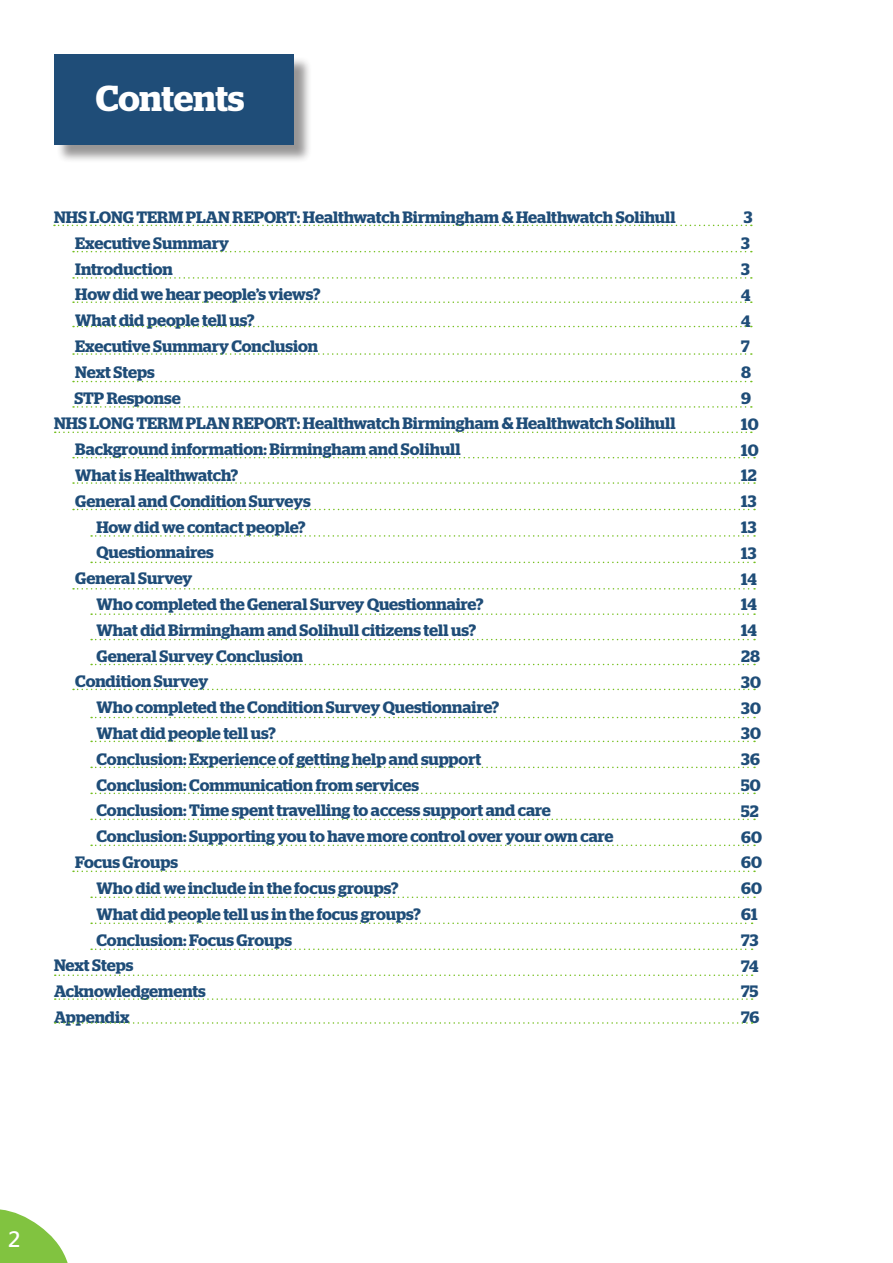
<style>
.page{position:relative;width:893px;height:1263px;background:#fff}
.page>*{position:absolute;margin:0;border:0;box-sizing:border-box;transform-origin:0 0}
.Heading_1{font:600 36px "Stag";letter-spacing:-.005em;color:#fff}
.t1{font:22.5px "Stag Sans";color:#fff}
.Heading_3{font:600 16.5px/25.8px "Stag";color:#1f4d78}
.Paragraph_Style_4{font:600 16.5px "Stag";color:#1f4d78}
</style>
<div class="page">
<svg style="left:0;top:1209px;width:68px;height:54px"></svg>
<div style="left:56px;top:56px;width:256px;height:107px;background:#231f20;opacity:.47"></div>
<div style="left:54px;top:54px;width:239px;height:91px;background:#1f4d78"></div>
<svg style="left:54px;top:225px;width:698px;height:1px"></svg>
<svg style="left:73px;top:251px;width:679px;height:1px"></svg>
<svg style="left:73px;top:277px;width:679px;height:2px"></svg>
<svg style="left:73px;top:301px;width:679px;height:2px"></svg>
<svg style="left:73px;top:326px;width:679px;height:1px"></svg>
<svg style="left:73px;top:353px;width:679px;height:2px"></svg>
<svg style="left:73px;top:381px;width:679px;height:1px"></svg>
<svg style="left:73px;top:406px;width:679px;height:2px"></svg>
<svg style="left:55px;top:431px;width:697px;height:2px"></svg>
<svg style="left:73px;top:457px;width:682px;height:1px"></svg>
<svg style="left:73px;top:482px;width:682px;height:2px"></svg>
<svg style="left:73px;top:509px;width:682px;height:1px"></svg>
<svg style="left:91px;top:535px;width:664px;height:2px"></svg>
<svg style="left:91px;top:562px;width:664px;height:1px"></svg>
<svg style="left:73px;top:588px;width:682px;height:1px"></svg>
<svg style="left:91px;top:613px;width:664px;height:2px"></svg>
<svg style="left:91px;top:639px;width:664px;height:1px"></svg>
<svg style="left:91px;top:664px;width:664px;height:1px"></svg>
<svg style="left:73px;top:689px;width:682px;height:1px"></svg>
<svg style="left:91px;top:717px;width:664px;height:1px"></svg>
<svg style="left:91px;top:741px;width:664px;height:1px"></svg>
<svg style="left:91px;top:767px;width:664px;height:1px"></svg>
<svg style="left:91px;top:793px;width:664px;height:1px"></svg>
<svg style="left:91px;top:818px;width:664px;height:2px"></svg>
<svg style="left:91px;top:844px;width:664px;height:2px"></svg>
<svg style="left:73px;top:870px;width:682px;height:2px"></svg>
<svg style="left:91px;top:896px;width:664px;height:2px"></svg>
<svg style="left:91px;top:922px;width:662px;height:2px"></svg>
<svg style="left:91px;top:948px;width:662px;height:2px"></svg>
<svg style="left:55px;top:974px;width:698px;height:2px"></svg>
<svg style="left:55px;top:998px;width:698px;height:2px"></svg>
<svg style="left:55px;top:1022px;width:698px;height:2px"></svg>
<p class="Heading_1" style="left:96px;top:77px;width:150px">Contents</p>
<p class="Heading_3" style="left:54px;top:204px;width:623px">NHS LONG TERM PLAN REPORT: Healthwatch Birmingham &amp; Healthwatch Solihull</p>
<p class="Heading_3" style="left:75px;top:230px;width:155px">Executive Summary</p>
<p class="Heading_3" style="left:75px;top:256px;width:99px">Introduction</p>
<p class="Heading_3" style="left:75px;top:282px;width:247px">How did we hear people’s views?</p>
<p class="Heading_3" style="left:75px;top:307px;width:181px">What did people tell us?</p>
<p class="Heading_3" style="left:75px;top:333px;width:244px">Executive Summary Conclusion</p>
<p class="Heading_3" style="left:75px;top:359px;width:81px">Next Steps</p>
<p class="Heading_3" style="left:54px;top:385px;width:623px;text-indent:20px">STP Response<br>NHS LONG TERM PLAN REPORT: Healthwatch Birmingham &amp; Healthwatch Solihull</p>
<p class="Heading_3" style="left:75px;top:436px;width:387px">Background information: Birmingham and Solihull</p>
<p class="Heading_3" style="left:75px;top:462px;width:164px">What is Healthwatch?</p>
<p class="Heading_3" style="left:75px;top:488px;width:237px">General and Condition Surveys</p>
<p class="Heading_3" style="left:97px;top:514px;width:211px">How did we contact people?</p>
<p class="Heading_3" style="left:97px;top:540px;width:119px">Questionnaires</p>
<p class="Heading_3" style="left:75px;top:565px;width:119px">General Survey</p>
<p class="Heading_3" style="left:97px;top:591px;width:388px">Who completed the General Survey Questionnaire?</p>
<p class="Heading_3" style="left:97px;top:617px;width:381px">What did Birmingham and Solihull citizens tell us?</p>
<p class="Heading_3" style="left:97px;top:643px;width:208px">General Survey Conclusion</p>
<p class="Heading_3" style="left:75px;top:669px;width:135px">Condition Survey</p>
<p class="Heading_3" style="left:97px;top:694px;width:404px">Who completed the Condition Survey Questionnaire?</p>
<p class="Heading_3" style="left:97px;top:720px;width:181px">What did people tell us?</p>
<p class="Heading_3" style="left:97px;top:746px;width:386px">Conclusion: Experience of getting help and support</p>
<p class="Heading_3" style="left:97px;top:772px;width:324px">Conclusion: Communication from services</p>
<p class="Heading_3" style="left:97px;top:798px;width:456px">Conclusion: Time spent travelling to access support and care</p>
<p class="Heading_3" style="left:97px;top:823px;width:518px">Conclusion: Supporting you to have more control over your own care</p>
<p class="Heading_3" style="left:75px;top:849px;width:104px">Focus Groups</p>
<p class="Heading_3" style="left:97px;top:875px;width:303px">Who did we include in the focus groups?</p>
<p class="Heading_3" style="left:97px;top:901px;width:326px">What did people tell us in the focus groups?</p>
<p class="Heading_3" style="left:97px;top:927px;width:197px">Conclusion: Focus Groups</p>
<p class="Paragraph_Style_4" style="left:54px;top:956px;width:81px">Next Steps</p>
<p class="Heading_3" style="left:54px;top:978px;width:153px">Acknowledgements</p>
<p class="Heading_3" style="left:54px;top:1004px;width:77px">Appendix</p>
<p class="Heading_3" style="left:741px;top:205px;width:13px">3<br>3</p>
<p class="Heading_3" style="left:741px;top:256px;width:10px">3</p>
<p class="Heading_3" style="left:741px;top:282px;width:11px">4</p>
<p class="Heading_3" style="left:741px;top:308px;width:11px">4</p>
<p class="Heading_3" style="left:741px;top:334px;width:10px">7</p>
<p class="Heading_3" style="left:741px;top:359px;width:11px">8</p>
<p class="Heading_3" style="left:741px;top:385px;width:11px">9</p>
<p class="Heading_3" style="left:741px;top:411px;width:19px">10</p>
<p class="Heading_3" style="left:741px;top:437px;width:19px">10</p>
<p class="Heading_3" style="left:741px;top:463px;width:17px">12</p>
<p class="Heading_3" style="left:741px;top:488px;width:17px">13</p>
<p class="Heading_3" style="left:741px;top:514px;width:17px">13</p>
<p class="Heading_3" style="left:741px;top:540px;width:17px">13</p>
<p class="Heading_3" style="left:741px;top:566px;width:17px">14</p>
<p class="Heading_3" style="left:741px;top:592px;width:17px">14</p>
<p class="Heading_3" style="left:741px;top:617px;width:17px">14</p>
<p class="Heading_3" style="left:741px;top:643px;width:21px">28<br>30</p>
<p class="Heading_3" style="left:741px;top:695px;width:21px">30</p>
<p class="Heading_3" style="left:741px;top:721px;width:21px">30</p>
<p class="Heading_3" style="left:741px;top:746px;width:20px">36</p>
<p class="Heading_3" style="left:741px;top:772px;width:21px">50<br>52</p>
<p class="Heading_3" style="left:741px;top:824px;width:22px">60</p>
<p class="Heading_3" style="left:741px;top:850px;width:22px;text-align:justify">60<br>60<br>61</p>
<p class="Heading_3" style="left:741px;top:927px;width:19px">73</p>
<p class="Paragraph_Style_4" style="left:741px;top:956px;width:19px">74</p>
<p class="Heading_3" style="left:741px;top:979px;width:19px">75</p>
<p class="Heading_3" style="left:741px;top:1004px;width:20px">76</p>
<h2 class="t1" style="left:9px;top:1226px;width:13px">2</h2>
</div>
